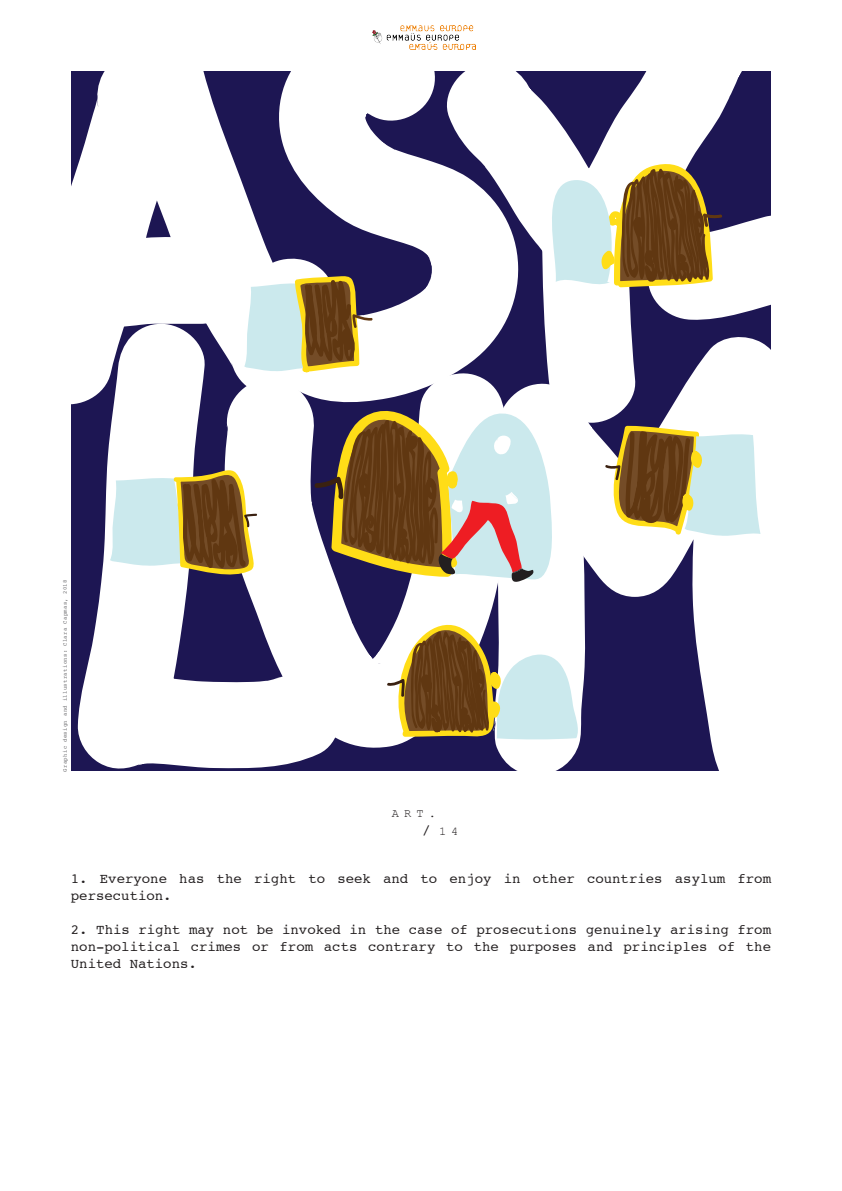
<style>
.page{position:relative;width:842px;height:1191px;background:#fff}
.page>*{position:absolute;margin:0;border:0;box-sizing:border-box;transform-origin:0 0}
.Paragraph_Style_1{font:14px/17px "Courier";color:#231f20}
.t1{font:12px "Courier New";color:#231f20}
.t2{font:5.6px "Courier";letter-spacing:.06em;color:#6b6b6e}
</style>
<div class="page">
<img style="left:373px;top:25px;width:102px;height:25px">
<svg style="left:71px;top:71px;width:699px;height:699px"></svg>
<p class="t2" style="left:61px;top:771px;width:193px;rotate:-90deg">Graphic design and illustrations: Clara Capmas, 2018</p>
<p class="t1" style="left:392px;top:805px;width:45px">ART.</p>
<p class="Paragraph_Style_1" style="left:422px;top:822px;width:10px">/</p>
<p class="t1" style="left:439px;top:824px;width:21px">1 4</p>
<p class="Paragraph_Style_1" style="left:71px;top:869px;width:702px">1. Everyone has the right to seek and to enjoy in other countries asylum from persecution.</p>
<p class="Paragraph_Style_1" style="left:71px;top:920px;width:702px;text-align:justify">2. This right may not be invoked in the case of prosecutions genuinely arising from non-political crimes or from acts contrary to the purposes and principles of the United Nations.</p>
</div>
